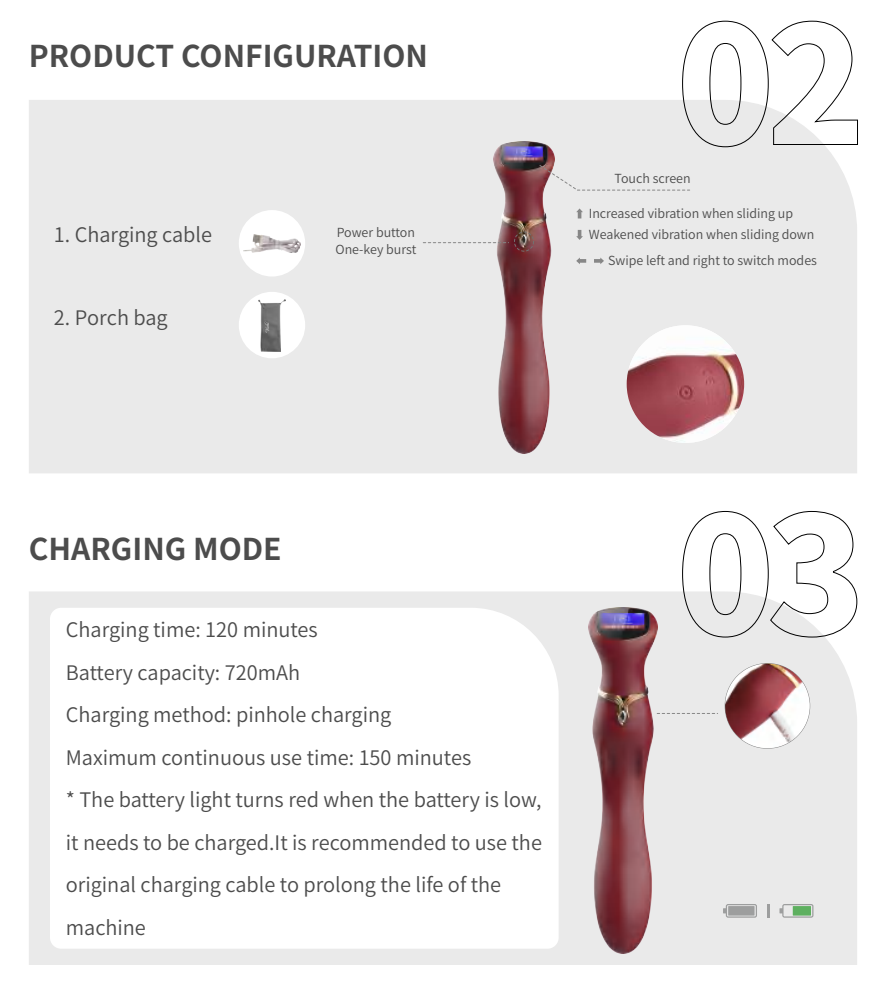
<style>
.page{position:relative;width:886px;height:993px;background:#fff}
.page>*{position:absolute;margin:0;border:0;box-sizing:border-box;transform-origin:0 0}
.t1{font:700 30px "Source Han Sans CN";color:#4c4c4c}
.t2{font:20px/42.5px "Source Han Sans CN";color:#4c4c4c}
.t3{font:12.5px/17.5px "Source Han Sans CN";color:#4c4c4c}
</style>
<div class="page">
<div style="left:29px;top:100px;width:828px;height:373px;background:#eaeaea"></div>
<svg style="left:682px;top:20px;width:176px;height:127px"></svg>
<div style="left:239px;top:210px;width:66px;height:66px;background:#fff;border-radius:50%"></div>
<img style="left:243px;top:234px;width:58px;height:18px">
<img style="left:493px;top:142px;width:62px;height:311px">
<svg style="left:423px;top:242px;width:85px;height:1px"></svg>
<svg style="left:539px;top:164px;width:151px;height:27px;background:#e1dddd"></svg>
<div style="left:514px;top:232px;width:20px;height:19px;border:1px dashed #727171;border-radius:50%"></div>
<svg style="left:576px;top:208px;width:7px;height:10px"></svg>
<svg style="left:576px;top:230px;width:7px;height:10px"></svg>
<svg style="left:576px;top:257px;width:10px;height:7px"></svg>
<svg style="left:594px;top:257px;width:10px;height:7px"></svg>
<img style="left:627px;top:325px;width:117px;height:118px;border-radius:59px">
<div style="left:29px;top:591px;width:828px;height:373px;background:#eaeaea"></div>
<svg style="left:50px;top:607px;width:509px;height:341px"></svg>
<svg style="left:682px;top:511px;width:175px;height:126px"></svg>
<img style="left:589px;top:607px;width:68px;height:346px">
<svg style="left:657px;top:712px;width:61px;height:1px"></svg>
<img style="left:725px;top:663px;width:85px;height:85px;border-radius:42px">
<div style="left:239px;top:292px;width:66px;height:66px;background:#fff;border-radius:50%"></div>
<img style="left:258px;top:299px;width:28px;height:52px">
<svg style="left:265px;top:321px;width:4px;height:11px"></svg>
<svg style="left:723px;top:903px;width:34px;height:14px"></svg>
<div style="left:728px;top:905px;width:26px;height:10px;background:#9d9e9e"></div>
<svg style="left:779px;top:903px;width:34px;height:14px"></svg>
<div style="left:793px;top:905px;width:18px;height:10px;background:#5eb060"></div>
<svg style="left:767px;top:903px;width:2px;height:14px"></svg>
<h1 class="t1" style="left:29px;top:39px;width:401px">PRODUCT CONFIGURATION</h1>
<p class="t2" style="left:54px;top:213px;width:160px">1. Charging cable</p>
<p class="t2" style="left:54px;top:297px;width:115px">2. Porch bag</p>
<p class="t3" style="left:335px;top:223px;width:82px">Power button<br>One-key burst</p>
<p class="t3" style="left:614px;top:170px;width:78px">Touch screen</p>
<p class="t3" style="left:589px;top:203px;width:227px;line-height:20.8px">Increased vibration when sliding up<br>Weakened vibration when sliding down</p>
<p class="t3" style="left:608px;top:252px;width:210px">Swipe left and right to switch modes</p>
<h1 class="t1" style="left:29px;top:531px;width:254px">CHARGING MODE</h1>
<p class="t2" style="left:66px;top:608px;width:478px">Charging time: 120 minutes<br>Battery capacity: 720mAh<br>Charging method: pinhole charging<br>Maximum continuous use time: 150 minutes<br>* The battery light turns red when the battery is low, it needs to be charged.It is recommended to use the original charging cable to prolong the life of the machine</p>
</div>
